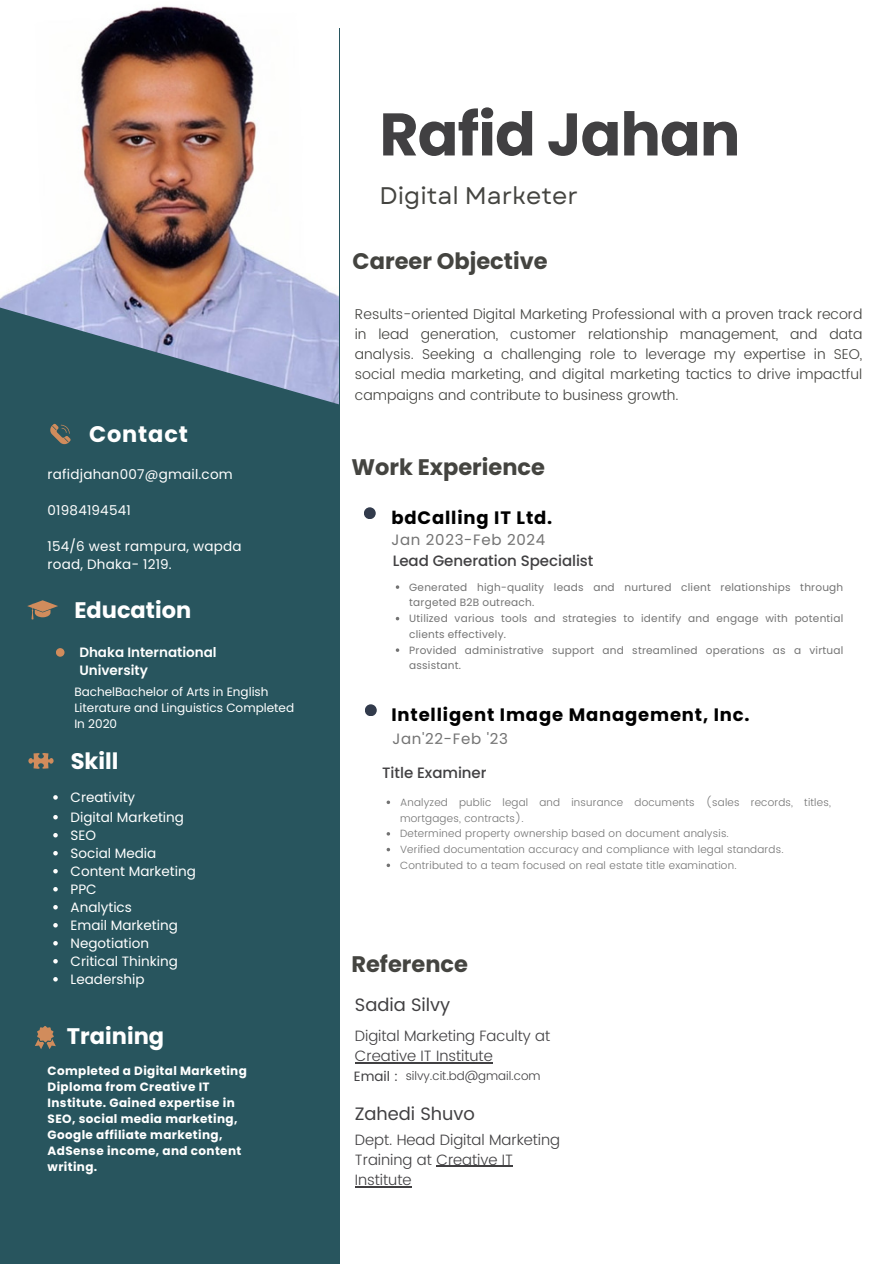
<style>
.page{position:relative;width:894px;height:1264px;background:#fff}
.page>*{position:absolute;margin:0;border:0;box-sizing:border-box;transform-origin:0 0}
.t1{font:700 60px "Poppins";letter-spacing:-.015em;color:#414042}
.t2{font:24px "Garet";color:#444440}
.t3{font:700 22.5px "Poppins";color:#444440}
.t4{font:700 22.5px "Poppins";color:#fff}
.t5{font:700 22.5px "Poppins";letter-spacing:.035em;color:#fff}
.t6{font:700 18px "Poppins";letter-spacing:.045em;color:#000}
.t7{font:18px "Poppins";letter-spacing:-.005em;color:#414042}
.t8{font:300 15px/20.2px "Poppins";letter-spacing:-.005em;color:#414042}
.t9{font:500 15px "Poppins";letter-spacing:-.005em;color:#414042}
.t10{font:15px "Poppins";letter-spacing:.045em;color:#737373}
.t11{font:300 14.25px/20.1px "Poppins";color:#444440;text-align:justify}
.t12{font:13.5px/18px "Poppins";color:#fff}
.t13{font:600 13.5px/18px "Poppins";color:#fff}
.t14{font:13.5px "Poppins";color:#414042}
.t15{font:700 12px/16px "Poppins";letter-spacing:.03em;color:#fff}
.t16{font:12px/16px "Poppins";color:#fff}
.t17{font:300 12px "Poppins";letter-spacing:-.005em;color:#414042}
.t18{font:300 10.5px/15.8px "Poppins";letter-spacing:.02em;color:#737373}
.t19{font:10.5px/15.8px "Poppins";letter-spacing:.02em;color:#737373}
</style>
<div class="page">
<div style="left:0;top:29px;width:339px;height:1234px;background:#28555e"></div>
<img style="left:0;top:6px;width:338px;height:398px">
<div style="left:364px;top:507px;width:11px;height:12px;background:#323b4c;border-radius:50%"></div>
<div style="left:365px;top:704px;width:11px;height:12px;background:#323b4c;border-radius:50%"></div>
<div style="left:56px;top:648px;width:8px;height:8px;background:#d18c5c;border-radius:50%"></div>
<svg style="left:35px;top:1026px;width:21px;height:23px"></svg>
<svg style="left:28px;top:753px;width:25px;height:15px"></svg>
<svg style="left:50px;top:424px;width:21px;height:20px"></svg>
<svg style="left:27px;top:600px;width:31px;height:19px"></svg>
<svg style="left:395px;top:585px;width:4px;height:4px"></svg>
<svg style="left:395px;top:648px;width:4px;height:4px"></svg>
<svg style="left:386px;top:800px;width:4px;height:4px"></svg>
<svg style="left:386px;top:847px;width:4px;height:4px"></svg>
<svg style="left:386px;top:863px;width:4px;height:4px"></svg>
<hr style="left:436px;top:1165px;width:77px;height:1px;background:#414042">
<hr style="left:355px;top:1186px;width:56px;height:1px;background:#414042">
<hr style="left:355px;top:1061px;width:137px;height:2px;background:#414042">
<svg style="left:53px;top:795px;width:5px;height:4px"></svg>
<svg style="left:53px;top:815px;width:5px;height:4px"></svg>
<svg style="left:53px;top:833px;width:5px;height:4px"></svg>
<svg style="left:53px;top:851px;width:5px;height:4px"></svg>
<svg style="left:53px;top:869px;width:5px;height:4px"></svg>
<svg style="left:53px;top:887px;width:5px;height:4px"></svg>
<svg style="left:53px;top:905px;width:5px;height:4px"></svg>
<svg style="left:53px;top:923px;width:5px;height:4px"></svg>
<svg style="left:53px;top:941px;width:5px;height:4px"></svg>
<svg style="left:53px;top:959px;width:5px;height:4px"></svg>
<svg style="left:53px;top:977px;width:5px;height:4px"></svg>
<h2 class="t5" style="left:89px;top:418px;width:100px">Contact</h2>
<p class="t12" style="left:48px;top:465px;width:187px">rafidjahan007@gmail.com</p>
<p class="t12" style="left:48px;top:501px;width:85px">01984194541</p>
<p class="t12" style="left:48px;top:537px;width:195px">154/6 west rampura, wapda road, Dhaka- 1219.</p>
<p class="t4" style="left:74px;top:594px;width:118px">Education</p>
<h4 class="t13" style="left:79px;top:643px;width:139px">Dhaka International<br>University</h4>
<p class="t16" style="left:74px;top:684px;width:221px">BachelBachelor of Arts in English<br>Literature and Linguistics Completed<br>In 2020</p>
<h2 class="t4" style="left:71px;top:745px;width:49px">Skill</h2>
<p class="t12" style="left:71px;top:788px;width:66px">Creativity</p>
<h1 class="t12" style="left:71px;top:808px;width:115px">Digital Marketing</h1>
<h3 class="t12" style="left:71px;top:826px;width:27px">SEO</h3>
<h2 class="t12" style="left:71px;top:844px;width:87px">Social Media</h2>
<p class="t12" style="left:71px;top:862px;width:127px">Content Marketing</p>
<h2 class="t12" style="left:71px;top:880px;width:28px">PPC</h2>
<h4 class="t12" style="left:71px;top:898px;width:63px">Analytics</h4>
<p class="t12" style="left:71px;top:916px;width:109px">Email Marketing</p>
<h6 class="t12" style="left:71px;top:934px;width:80px">Negotiation</h6>
<p class="t12" style="left:71px;top:952px;width:109px">Critical Thinking</p>
<p class="t12" style="left:71px;top:970px;width:76px">Leadership</p>
<p class="t4" style="left:67px;top:1019px;width:99px">Training</p>
<h6 class="t15" style="left:48px;top:1062px;width:201px">Completed a Digital Marketing<br>Diploma from Creative IT<br>Institute. Gained expertise in<br>SEO, social media marketing,<br>Google affiliate marketing,<br>AdSense income, and content writing.</h6>
<h5 class="t1" style="left:379px;top:92px;width:362px">Rafid Jahan</h5>
<p class="t2" style="left:379px;top:178px;width:200px">Digital Marketer</p>
<p class="t3" style="left:352px;top:245px;width:196px">Career Objective</p>
<p class="t11" style="left:355px;top:304px;width:509px">Results-oriented Digital Marketing Professional with a proven track record in lead generation, customer relationship management, and data analysis. Seeking a challenging role to leverage my expertise in SEO, social media marketing, and digital marketing tactics to drive impactful campaigns and contribute to business growth.</p>
<h2 class="t3" style="left:351px;top:451px;width:195px">Work Experience</h2>
<p class="t6" style="left:391px;top:505px;width:162px">bdCalling IT Ltd.</p>
<h2 class="t10" style="left:391px;top:528px;width:155px">Jan 2023-Feb 2024</h2>
<p class="t9" style="left:392px;top:550px;width:202px">Lead Generation Specialist</p>
<p class="t19" style="left:409px;top:579px;width:435px">Generated high-quality leads and nurtured client relationships through targeted B2B outreach.</p>
<p class="t19" style="left:409px;top:610px;width:435px">Utilized various tools and strategies to identify and engage with potential clients effectively.</p>
<p class="t19" style="left:409px;top:642px;width:435px">Provided administrative support and streamlined operations as a virtual assistant.</p>
<p class="t6" style="left:391px;top:701px;width:360px">Intelligent Image Management, Inc.</p>
<p class="t10" style="left:392px;top:728px;width:117px">Jan'22-Feb '23</p>
<p class="t9" style="left:382px;top:762px;width:106px">Title Examiner</p>
<p class="t18" style="left:400px;top:794px;width:432px">Analyzed public legal and insurance documents (sales records, titles, mortgages, contracts).</p>
<p class="t18" style="left:400px;top:825px;width:330px">Determined property ownership based on document analysis.</p>
<h2 class="t18" style="left:400px;top:841px;width:385px">Verified documentation accuracy and compliance with legal standards.</h2>
<p class="t18" style="left:400px;top:857px;width:338px">Contributed to a team focused on real estate title examination.</p>
<p class="t3" style="left:351px;top:948px;width:118px">Reference</p>
<p class="t7" style="left:355px;top:994px;width:97px">Sadia Silvy</p>
<p class="t8" style="left:355px;top:1025px;width:197px">Digital Marketing Faculty at<br>Creative IT Institute</p>
<p class="t14" style="left:354px;top:1068px;width:46px">Email :</p>
<p class="t17" style="left:405px;top:1069px;width:136px">silvy.cit.bd@gmail.com</p>
<p class="t7" style="left:355px;top:1102px;width:121px">Zahedi Shuvo</p>
<p class="t8" style="left:355px;top:1129px;width:207px">Dept. Head Digital Marketing<br>Training at Creative IT<br>Institute</p>
</div>
